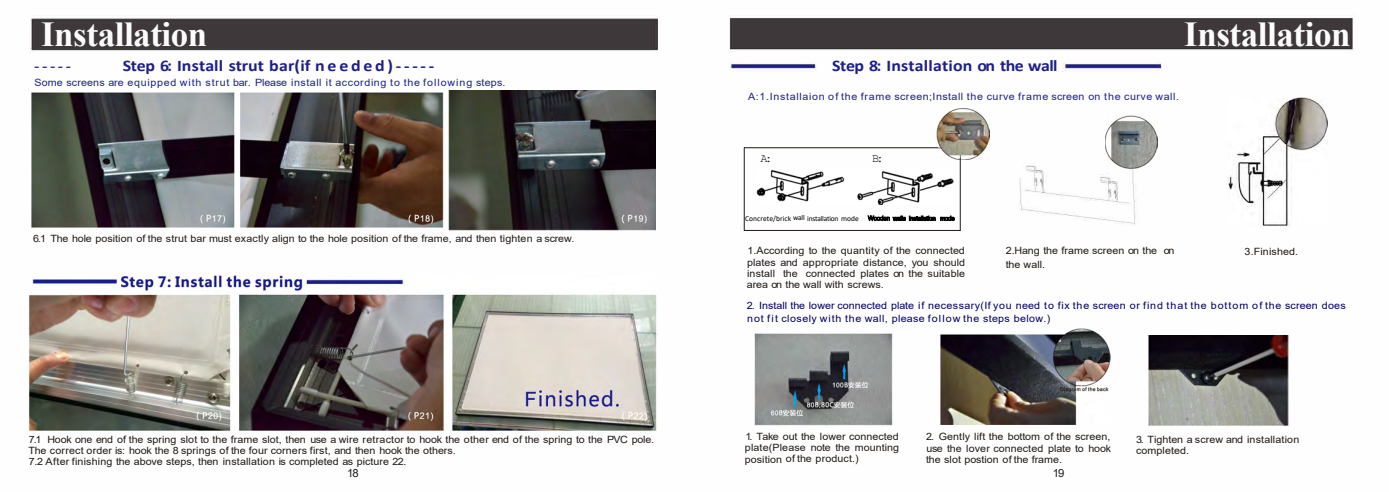
<style>
.page{position:relative;width:1389px;height:492px;background:#fff}
.page>*{position:absolute;margin:0;border:0;box-sizing:border-box;transform-origin:0 0}
.t1{font:700 35px "Times New Roman";letter-spacing:-.015em;color:#fcfcfc}
.t2{font:700 16.25px "Calibri";letter-spacing:.01em;color:#1c2088;scale:1.1 1}
.t3{font:16.25px "Times New Roman";color:#1c2088}
.t4{font:11.88px "Courier New";color:#201814}
.t5{font:11.25px "Arial";color:#201814}
.t6{font:10px/11.2px "Arial";color:#201814;scale:1.07 1}
.t7{font:10px "Arial";letter-spacing:.055em;color:#1c2088;scale:1.07 1}
.t8{font:10px/13.2px "Arial";letter-spacing:.04em;color:#000064;scale:1.07 1}
.t9{font:7.5px "Calibri";letter-spacing:-.01em;color:#000}
.s1{font-family:"Microsoft Sans Serif";font-size:6.25px}
</style>
<div class="page">
<img style="left:28px;top:16px;width:1326px;height:416px">
<img style="left:31px;top:90px;width:624px;height:140px">
<img style="left:29px;top:275px;width:629px;height:156px">
<img style="left:936px;top:108px;width:53px;height:52px">
<img style="left:756px;top:169px;width:197px;height:35px">
<img style="left:754px;top:332px;width:139px;height:94px">
<img style="left:1105px;top:115px;width:52px;height:53px">
<img style="left:940px;top:328px;width:170px;height:96px">
<img style="left:1228px;top:97px;width:99px;height:129px">
<img style="left:1147px;top:335px;width:141px;height:91px">
<hr style="left:744px;top:147px;width:1px;height:83px;background:#201814">
<hr style="left:960px;top:158px;width:1px;height:72px;background:#201814">
<hr style="left:744px;top:147px;width:194px;height:1px;background:#201814">
<hr style="left:744px;top:230px;width:216px;height:1px;background:#201814">
<h1 class="t1" style="left:41px;top:8px;width:168px">Installation</h1>
<h2 class="t3" style="left:34px;top:54px;width:39px">-----</h2>
<h2 class="t2" style="left:123px;top:54px;width:284px">Step 6: Install strut bar(if needed)-----</h2>
<p class="t7" style="left:35px;top:75px;width:441px">Some screens are equipped with strut bar. Please install it according to the following steps.</p>
<p class="t6" style="left:33px;top:233px;width:507px">6.1 The hole position of the strut bar must exactly align to the hole position of the frame, and then tighten a screw.</p>
<p class="t6" style="left:29px;top:433px;width:586px">7.1 Hook one end of the spring slot to the frame slot, then use a wire retractor to hook the other end of the spring to the PVC pole.<br>The correct order is: hook the 8 springs of the four corners first, and then hook the others.<br>7.2 After finishing the above steps, then installation is completed as picture 22.</p>
<p class="t5" style="left:347px;top:465px;width:13px">18</p>
<h1 class="t1" style="left:1184px;top:8px;width:168px">Installation</h1>
<h2 class="t2" style="left:832px;top:54px;width:207px">Step 8: Installation on the wall</h2>
<p class="t7" style="left:748px;top:89px;width:404px">A:1.Installaion of the frame screen;Install the curve frame screen on the curve wall.</p>
<p class="t4" style="left:760px;top:151px;width:13px">A:</p>
<p class="t4" style="left:872px;top:151px;width:13px">B:</p>
<p class="t9" style="left:745px;top:212px;width:211px">Concrete/brick wall installation mode <span class="s1">Wooden walls installation mode</span></p>
<p class="t6" style="left:747px;top:245px;width:205px;text-align:justify">1.According to the quantity of the connected plates and appropriate distance, you should install the connected plates on the suitable area on the wall with screws.</p>
<p class="t6" style="left:1005px;top:244px;width:159px;line-height:13.2px">2.Hang the frame screen on the on the wall.</p>
<p class="t6" style="left:1244px;top:245px;width:52px">3.Finished.</p>
<p class="t8" style="left:746px;top:298px;width:561px">2. Install the lower connected plate if necessary(If you need to fix the screen or find that the bottom of the screen does not fit closely with the wall, please follow the steps below.)</p>
<p class="t6" style="left:745px;top:430px;width:145px;text-align:justify">1. Take out the lower connected plate(Please note the mounting position of the product.)</p>
<p class="t6" style="left:926px;top:431px;width:174px;text-align:justify">2. Gently lift the bottom of the screen, use the lover connected plate to hook the slot postion of the frame.</p>
<p class="t5" style="left:1052px;top:465px;width:13px">19</p>
<p class="t6" style="left:1136px;top:433px;width:154px">3. Tighten a screw and installation completed.</p>
</div>
